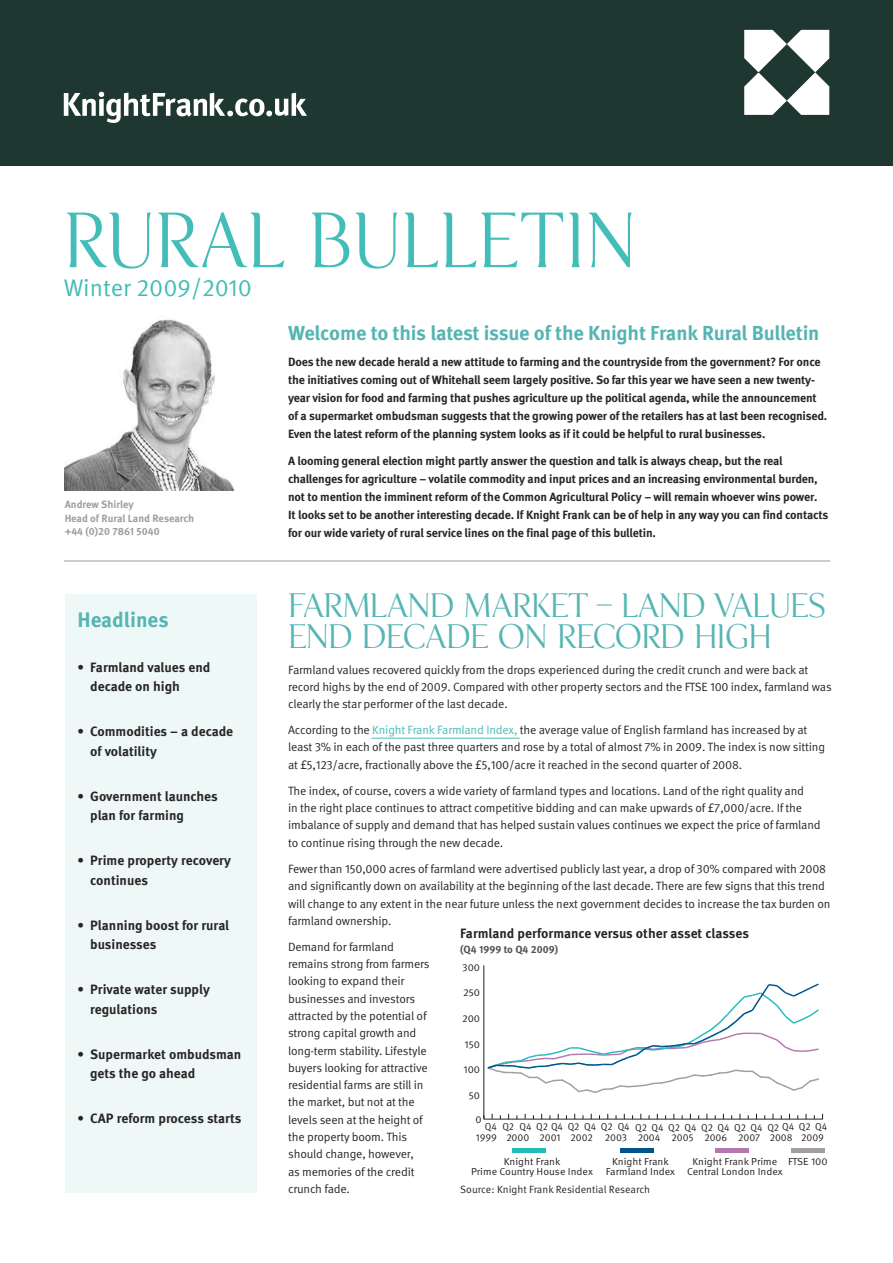
<style>
.page{position:relative;width:893px;height:1263px;background:#fff}
.page>*{position:absolute;margin:0;border:0;box-sizing:border-box;transform-origin:0 0}
.t1{font:69px "KF Display";color:#42bdb7;scale:.95 1}
.t2{font:30px/31.5px "KF Display";letter-spacing:-.035em;color:#55b5b3}
.t3{font:24px "KF Meta OT";color:#42bdb7}
.t4{font:700 21px "KF Meta OT";color:#55b5b3}
.t5{font:700 20.25px "KF Meta OT";letter-spacing:-.01em;color:#55b5b3}
.t6{font:700 13.5px/19.5px "KF Meta OT";color:#272627}
.t7{font:12px/17.2px "KF Meta OT";letter-spacing:-.015em;color:#272627}
.t8{font:700 12px/18px "KF Meta OT";letter-spacing:-.015em;color:#272627}
.t9{font:700 10.5px/13.5px "KF Meta OT";color:#a19d9c}
.t10{font:10.5px "KF Meta OT";color:#272627}
.t11{font:700 10.5px "KF Meta OT";color:#525152}
.t12{font:10.05px/10.1px "KF Meta OT";color:#231f20;text-align:center;scale:1.04 1}
.t13{font:10.05px "KF Meta OT";color:#231f20}
.t14{font:10.05px "KF Meta OT";color:#231f20;scale:.96 1}
.s1{color:#42bdb7}
</style>
<div class="page">
<div style="left:0;top:0;width:892px;height:166px;background:#1f3731"></div>
<svg style="left:744px;top:30px;width:85px;height:85px"></svg>
<svg style="left:64px;top:91px;width:243px;height:32px"></svg>
<img style="left:65px;top:319px;width:170px;height:172px">
<hr style="left:64px;top:561px;width:766px;height:1px;background:#a19d9c">
<div style="left:65px;top:595px;width:191px;height:598px;background:#eef8f7"></div>
<hr style="left:484px;top:1119px;width:338px;height:1px;background:#231f20">
<hr style="left:483px;top:965px;width:1px;height:154px;background:#231f20">
<svg style="left:487px;top:983px;width:332px;height:110px"></svg>
<hr style="left:621px;top:1149px;width:33px;height:4px;background:#00538d">
<hr style="left:715px;top:1149px;width:34px;height:4px;background:#b477b0">
<hr style="left:791px;top:1149px;width:34px;height:4px;background:#a39e9b">
<hr style="left:512px;top:1149px;width:34px;height:4px;background:#22bcb9">
<hr style="left:371px;top:738px;width:149px;height:1px;background:#42bdb7">
<h1 class="t1" style="left:64px;top:203px;width:605px">RURAL BULLETIN</h1>
<h3 class="t3" style="left:64px;top:278px;width:189px">Winter 2009/2010</h3>
<p class="t9" style="left:65px;top:499px;width:131px">Andrew Shirley<br>Head of Rural Land Research +44 (0)20 7861 5040</p>
<h3 class="t5" style="left:288px;top:325px;width:533px">Welcome to this latest issue of the Knight Frank Rural Bulletin</h3>
<p class="t8" style="left:288px;top:354px;width:541px">Does the new decade herald a new attitude to farming and the countryside from the government? For once the initiatives coming out of Whitehall seem largely positive. So far this year we have seen a new twenty&shy;year vision for food and farming that pushes agriculture up the political agenda, while the announcement of a supermarket ombudsman suggests that the growing power of the retailers has at last been recognised.<br>Even the latest reform of the planning system looks as if it could be helpful to rural businesses.</p>
<p class="t8" style="left:288px;top:452px;width:542px">A looming general election might partly answer the question and talk is always cheap, but the real challenges for agriculture – volatile commodity and input prices and an increasing environmental burden, not to mention the imminent reform of the Common Agricultural Policy – will remain whoever wins power.<br>It looks set to be another interesting decade. If Knight Frank can be of help in any way you can find contacts for our wide variety of rural service lines on the final page of this bulletin.</p>
<h2 class="t2" style="left:288px;top:591px;width:540px">FARMLAND MARKET – LAND VALUES<br>END DECADE ON RECORD HIGH</h2>
<p class="t7" style="left:288px;top:662px;width:545px">Farmland values recovered quickly from the drops experienced during the credit crunch and were back at record highs by the end of 2009. Compared with other property sectors and the FTSE 100 index, farmland was clearly the star performer of the last decade.</p>
<p class="t7" style="left:288px;top:722px;width:538px">According to the <span class="s1">Knight Frank Farmland Index,</span> the average value of English farmland has increased by at least 3% in each of the past three quarters and rose by a total of almost 7% in 2009. The index is now sitting at £5,123/acre, fractionally above the £5,100/acre it reached in the second quarter of 2008.</p>
<p class="t7" style="left:288px;top:783px;width:534px">The index, of course, covers a wide variety of farmland types and locations. Land of the right quality and<br>in the right place continues to attract competitive bidding and can make upwards of £7,000/acre. If the imbalance of supply and demand that has helped sustain values continues we expect the price of farmland to continue rising through the new decade.</p>
<p class="t7" style="left:288px;top:861px;width:544px">Fewer than 150,000 acres of farmland were advertised publicly last year, a drop of 30% compared with 2008 and significantly down on availability at the beginning of the last decade. There are few signs that this trend will change to any extent in the near future unless the next government decides to increase the tax burden on farmland ownership.</p>
<p class="t7" style="left:288px;top:939px;width:143px">Demand for farmland remains strong from farmers looking to expand their businesses and investors attracted by the potential of strong capital growth and long-term stability. Lifestyle buyers looking for attractive residential farms are still in the market, but not at the levels seen at the height of the property boom. This should change, however,<br>as memories of the credit crunch fade.</p>
<h3 class="t4" style="left:77px;top:611px;width:93px">Headlines</h3>
<p class="t6" style="left:90px;top:659px;width:122px;text-indent:-13px">• Farmland values end decade on high</p>
<p class="t6" style="left:90px;top:723px;width:145px;text-indent:-13px">• Commodities – a decade of volatility</p>
<p class="t6" style="left:90px;top:788px;width:129px;text-indent:-13px">• Government launches plan for farming</p>
<p class="t6" style="left:90px;top:852px;width:142px;text-indent:-13px">• Prime property recovery continues</p>
<p class="t6" style="left:90px;top:917px;width:140px;text-indent:-13px">• Planning boost for rural businesses</p>
<p class="t6" style="left:90px;top:981px;width:121px;text-indent:-13px">• Private water supply regulations</p>
<p class="t6" style="left:90px;top:1046px;width:153px;text-indent:-13px">• Supermarket ombudsman gets the go ahead</p>
<p class="t6" style="left:77px;top:1110px;width:166px">• CAP reform process starts</p>
<p class="t12" style="left:475px;top:1115px;width:7px">0</p>
<p class="t6" style="left:460px;top:924px;width:290px">Farmland performance versus other asset classes</p>
<p class="t11" style="left:460px;top:945px;width:99px">(Q4 1999 to Q4 2009)</p>
<p class="t12" style="left:462px;top:963px;width:19px">300</p>
<p class="t12" style="left:463px;top:989px;width:18px">250</p>
<p class="t12" style="left:462px;top:1014px;width:19px">200</p>
<p class="t12" style="left:464px;top:1040px;width:17px">150</p>
<p class="t12" style="left:463px;top:1066px;width:17px">100</p>
<p class="t12" style="left:469px;top:1091px;width:12px">50</p>
<p class="t14" style="left:485px;top:1123px;width:14px">Q4</p>
<p class="t14" style="left:502px;top:1123px;width:340px">Q2 Q4 Q2 Q4 Q2 Q4 Q2 Q4 Q2 Q4 Q2 Q4 Q2 Q4 Q2 Q4 Q2 Q4 Q2 Q4</p>
<p class="t13" style="left:476px;top:1133px;width:22px">1999</p>
<p class="t13" style="left:540px;top:1133px;width:286px">2001 2002 2003 2004 2005 2006 2007 2008 2009</p>
<p class="t13" style="left:506px;top:1133px;width:24px">2000</p>
<p class="t12" style="left:504px;top:1157px;width:56px">Knight Frank</p>
<p class="t12" style="left:788px;top:1157px;width:39px">FTSE 100</p>
<p class="t12" style="left:471px;top:1167px;width:119px">Prime Country House Index</p>
<p class="t10" style="left:460px;top:1185px;width:191px">Source: Knight Frank Residential Research</p>
<p class="t12" style="left:606px;top:1157px;width:68px">Knight Frank<br>Farmland Index</p>
<p class="t12" style="left:687px;top:1157px;width:94px">Knight Frank Prime<br>Central London Index</p>
</div>
